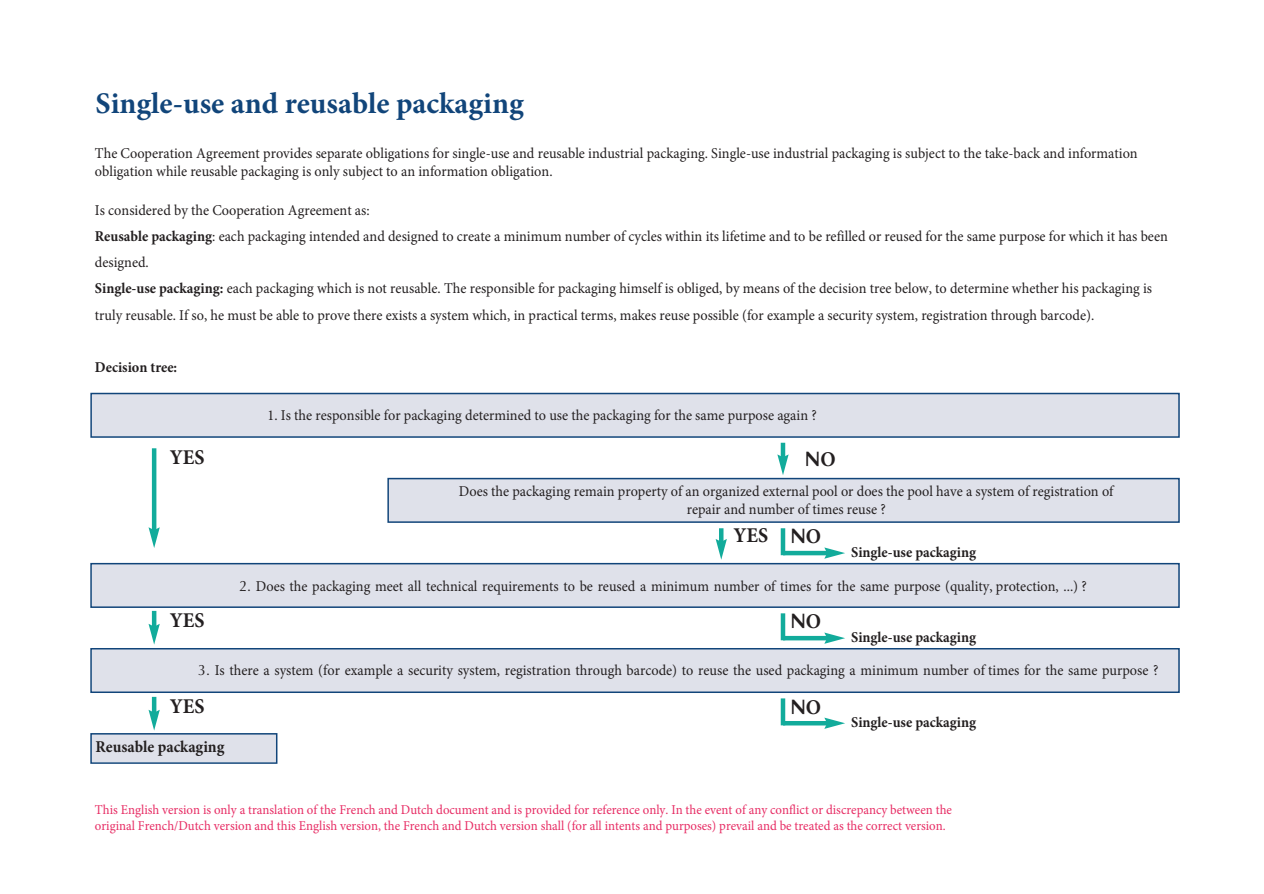
<style>
.page{position:relative;width:1264px;height:894px;background:#fff}
.page>*{position:absolute;margin:0;border:0;box-sizing:border-box;transform-origin:0 0}
.t1{font:700 30px "Minion Pro";color:#11457a}
.t2{font:700 21px "Minion Pro";color:#231f20;scale:.95 1}
.t3{font:700 21px "Optima";color:#231f20;scale:.95 1}
.t4{font:700 16.5px "Minion Pro";color:#231f20;scale:.95 1}
.t5{font:15px/26.2px "Minion Pro";color:#231f20;scale:.95 1}
.t6{font:700 15px "Minion Pro";color:#231f20;scale:.95 1}
.t7{font:13.5px/15.5px "Minion Pro";color:#e72c64;scale:.95 1}
.s1{font-weight:700}
.s2{font-family:"Minion Pro"}
.s3{font-family:"Optima"}
</style>
<div class="page">
<svg style="left:90px;top:392px;width:1090px;height:372px"></svg>
<h1 class="t1" style="left:96px;top:82px;width:430px">Single-use and reusable packaging</h1>
<p class="t5" style="left:95px;top:144px;width:1099px;line-height:18px">The Cooperation Agreement provides separate obligations for single‐use and reusable industrial packaging. Single‐use industrial packaging is subject to the take‐back and information obligation while reusable packaging is only subject to an information obligation.</p>
<p class="t5" style="left:95px;top:197px;width:1130px">Is considered by the Cooperation Agreement as:<br><span class="s1">Reusable packaging</span>: each packaging intended and designed to create a minimum number of cycles within its lifetime and to be refilled or reused for the same purpose for which it has been designed.<br><span class="s1">Single‐use packaging:</span> each packaging which is not reusable. The responsible for packaging himself is obliged, by means of the decision tree below, to determine whether his packaging is truly reusable. If so, he must be able to prove there exists a system which, in practical terms, makes reuse possible (for example a security system, registration through barcode).</p>
<p class="t6" style="left:95px;top:357px;width:88px">Decision tree:</p>
<p class="t5" style="left:268px;top:402px;width:579px">1. Is the responsible for packaging determined to use the packaging for the same purpose again ?</p>
<h2 class="t2" style="left:170px;top:443px;width:38px">YES</h2>
<h2 class="t3" style="left:805px;top:447px;width:34px">N<span class="s2">O</span></h2>
<p class="t5" style="left:459px;top:482px;width:690px;line-height:17.9px;text-align:center">Does the packaging remain property of an organized external pool or does the pool have a system of registration of repair and number of times reuse ?</p>
<h2 class="t2" style="left:733px;top:520px;width:38px">YES</h2>
<h2 class="t3" style="left:790px;top:524px;width:34px">N<span class="s2">O</span></h2>
<p class="t6" style="left:851px;top:541px;width:133px">Single-use packaging</p>
<h2 class="t2" style="left:170px;top:605px;width:38px">YES</h2>
<p class="t5" style="left:239px;top:572px;width:893px"><span class="s3">2.</span> Does the packaging meet all technical requirements to be reused a minimum number of times for the same purpose (quality, protection, ...) ?</p>
<h2 class="t3" style="left:790px;top:609px;width:34px">N<span class="s2">O</span></h2>
<p class="t6" style="left:851px;top:626px;width:133px">Single-use packaging</p>
<p class="t5" style="left:198px;top:656px;width:1012px"><span class="s3">3.</span> Is there a system (for example a security system, registration through barcode) to reuse the used packaging a minimum number of times for the same purpose ?</p>
<h2 class="t2" style="left:170px;top:691px;width:38px">YES</h2>
<p class="t4" style="left:96px;top:735px;width:137px">Reusable packaging</p>
<h2 class="t3" style="left:790px;top:694px;width:34px">N<span class="s2">O</span></h2>
<p class="t6" style="left:851px;top:711px;width:133px">Single-use packaging</p>
<p class="t7" style="left:95px;top:802px;width:903px">This English version is only a translation of the French and Dutch document and is provided for reference only. In the event of any conflict or discrepancy between the original French/Dutch version and this English version, the French and Dutch version shall (for all intents and purposes) prevail and be treated as the correct version.</p>
</div>
